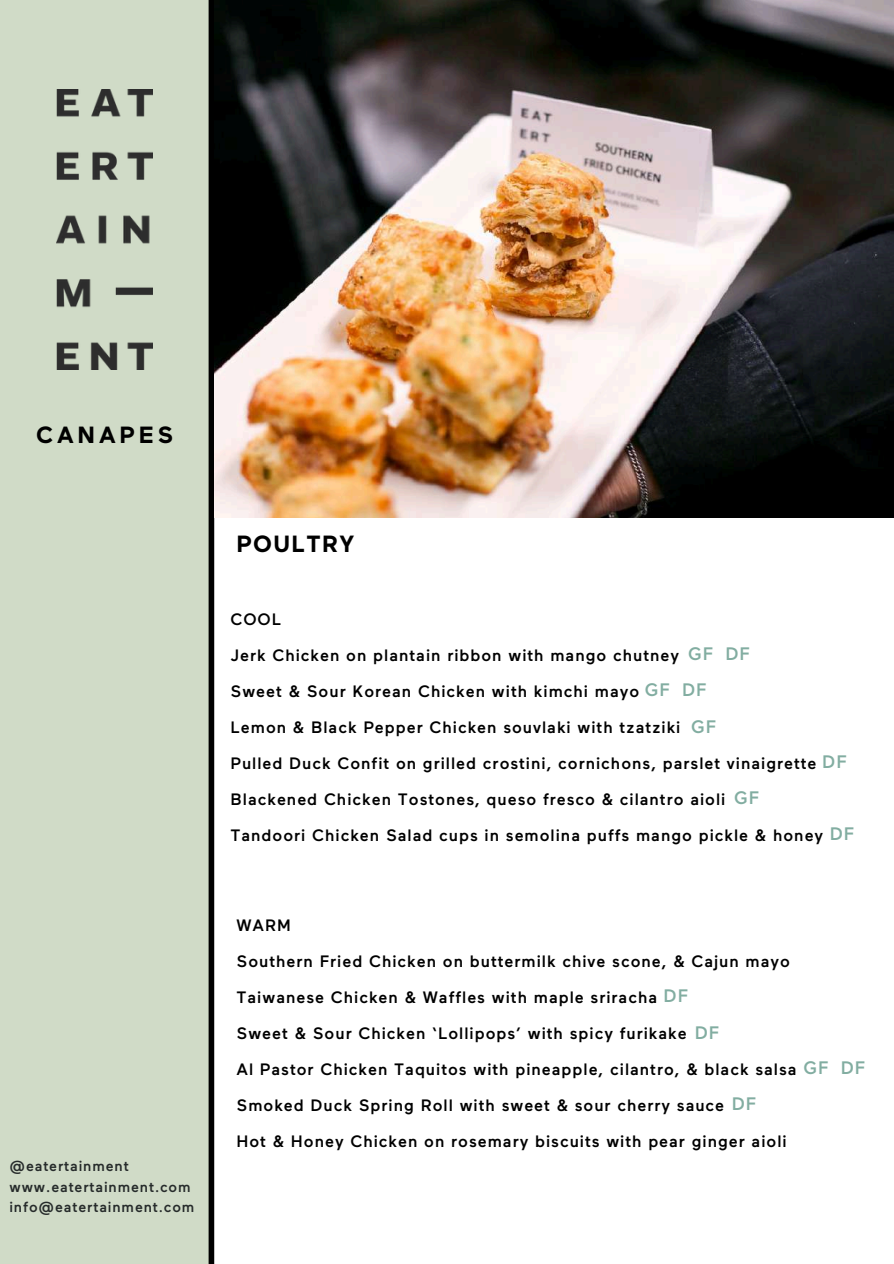
<style>
.page{position:relative;width:894px;height:1264px;background:#fff}
.page>*{position:absolute;margin:0;border:0;box-sizing:border-box;transform-origin:0 0}
.t1{font:700 23.4px "Maax";letter-spacing:.16em;color:#000}
.t2{font:700 23.4px "Maax";letter-spacing:.06em;color:#000}
.t3{font:500 18px "Maax";letter-spacing:.06em;color:#82ada1}
.t4{font:500 16.5px/36px "Maax";letter-spacing:.06em;color:#000}
.t5{font:500 14.55px/20.2px "Maax";letter-spacing:.06em;color:#262b2b}
.s1{font-size:18px;color:#82ada1}
</style>
<div class="page">
<div style="left:0;top:0;width:208px;height:1263px;background:#d0dbc7"></div>
<img style="left:57px;top:89px;width:95px;height:280px">
<div style="left:208px;top:0;width:6px;height:1263px;background:#000"></div>
<img style="left:214px;top:0;width:678px;height:518px">
<h1 class="t1" style="left:36px;top:425px;width:138px">CANAPES</h1>
<p class="t5" style="left:9px;top:1157px;width:186px">@eatertainment www.eatertainment.com info@eatertainment.com</p>
<h1 class="t2" style="left:236px;top:535px;width:119px">POULTRY</h1>
<p class="t4" style="left:230px;top:603px;width:625px">COOL<br>Jerk Chicken on plantain ribbon with mango chutney<br>Sweet &amp; Sour Korean Chicken with kimchi mayo <span class="s1">GF DF<br></span>Lemon &amp; Black Pepper Chicken souvlaki with tzatziki<br>Pulled Duck Confit on grilled crostini, cornichons, parslet vinaigrette <span class="s1">DF </span>Blackened Chicken Tostones, queso fresco &amp; cilantro aioli<br>Tandoori Chicken Salad cups in semolina puffs mango pickle &amp; honey <span class="s1">DF</span></p>
<p class="t3" style="left:687px;top:646px;width:63px">GF DF</p>
<p class="t3" style="left:691px;top:719px;width:27px">GF</p>
<p class="t3" style="left:734px;top:790px;width:27px">GF</p>
<p class="t4" style="left:236px;top:908px;width:555px">WARM<br>Southern Fried Chicken on buttermilk chive scone, &amp; Cajun mayo<br>Taiwanese Chicken &amp; Waffles with maple sriracha <span class="s1">DF</span></p>
<p class="t4" style="left:236px;top:1016px;width:484px">Sweet &amp; Sour Chicken ‘Lollipops’ with spicy furikake <span class="s1">DF</span></p>
<p class="t4" style="left:236px;top:1052px;width:630px">Al Pastor Chicken Taquitos with pineapple, cilantro, &amp; black salsa <span class="s1">GF DF</span></p>
<p class="t4" style="left:236px;top:1088px;width:521px">Smoked Duck Spring Roll with sweet &amp; sour cherry sauce <span class="s1">DF</span></p>
<p class="t4" style="left:236px;top:1124px;width:551px">Hot &amp; Honey Chicken on rosemary biscuits with pear ginger aioli</p>
</div>
